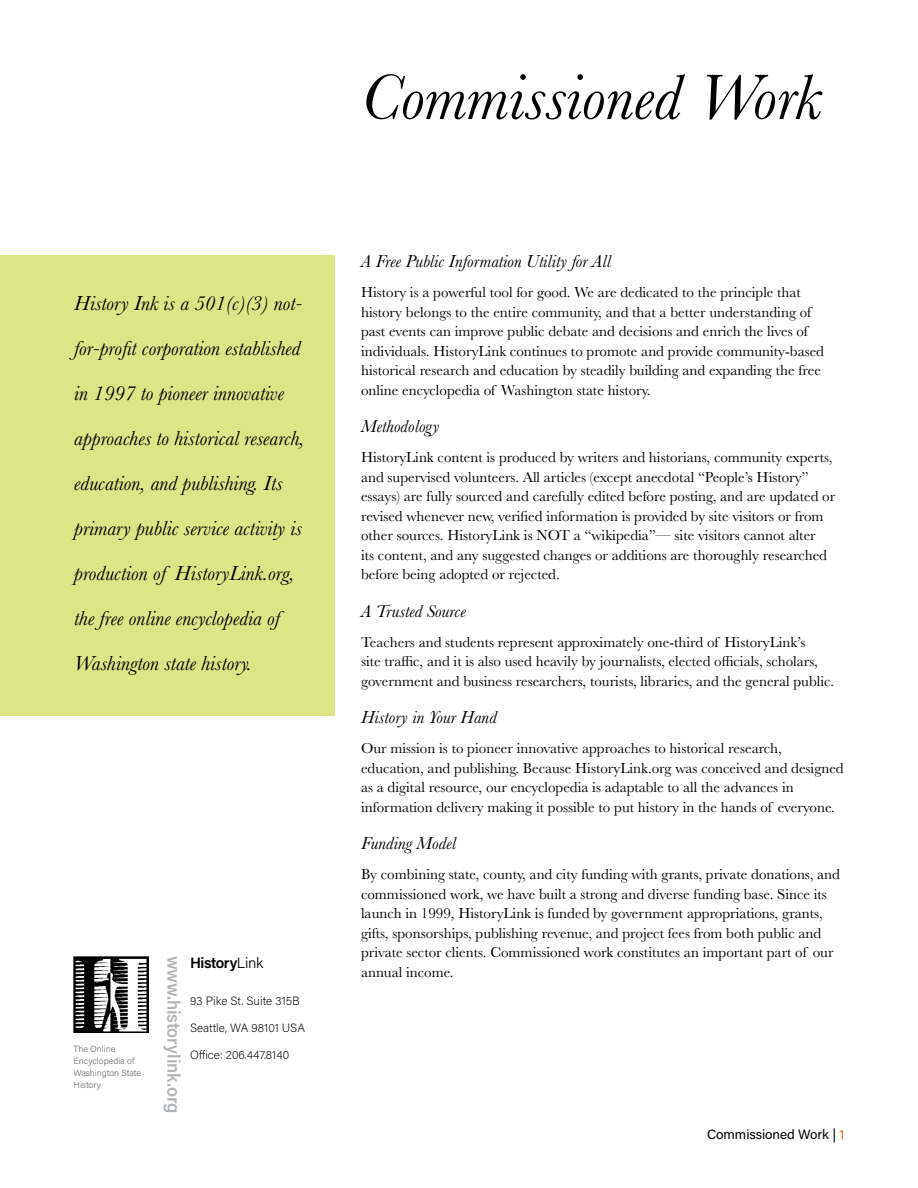
<style>
.page{position:relative;width:918px;height:1188px;background:#fff}
.page>*{position:absolute;margin:0;border:0;box-sizing:border-box;transform-origin:0 0}
.t1{font:italic 66px "Baskerville";color:#000}
.t2{font:italic 21px/45px "Baskerville";color:#000}
.t3{font:600 18.3px "Acumin Pro";letter-spacing:-.005em;color:#b1b4b6;scale:.95 1}
.t4{font:italic 18px "Baskerville";color:#000}
.t5{font:15px/19.5px "Baskerville";color:#000}
.t6{font:600 15px "Acumin Pro";letter-spacing:-.03em;color:#000}
.t7{font:13.5px "Acumin Pro";letter-spacing:-.005em;color:#000}
.t8{font:200 12px "Acumin Pro";color:#000}
.t9{font:300 9px/12px "Acumin Pro";letter-spacing:-.005em;color:#6d6e71}
.s1{font-weight:300}
.s2{color:#f26522}
</style>
<div class="page">
<div style="left:0;top:255px;width:334px;height:461px;background:#dce687"></div>
<img style="left:74px;top:956px;width:75px;height:77px">
<p class="t2" style="left:74px;top:281px;width:232px">History Ink is a 501(c)(3) not&shy;for-profit corporation established in 1997 to pioneer innovative approaches to historical research, education, and publishing. Its primary public service activity is production of HistoryLink.org, the free online encyclopedia of<br>Washington state history.</p>
<p class="t9" style="left:74px;top:1042px;width:69px">The Online<br>Encyclopedia of<br>Washington State<br>History</p>
<p class="t3" style="left:187px;top:956px;width:168px;rotate:90deg">www.historylink.org</p>
<p class="t6" style="left:190px;top:952px;width:75px">History<span class="s1">Link</span></p>
<p class="t8" style="left:190px;top:992px;width:111px">93 Pike St. Suite 315B</p>
<p class="t8" style="left:190px;top:1019px;width:117px">Seattle, WA 98101 USA</p>
<p class="t8" style="left:190px;top:1047px;width:101px">Office: 206.447.8140</p>
<h1 class="t1" style="left:361px;top:53px;width:462px">Commissioned Work</h1>
<p class="t4" style="left:361px;top:249px;width:252px">A Free Public Information Utility for All</p>
<p class="t5" style="left:361px;top:283px;width:465px">History is a powerful tool for good. We are dedicated to the principle that history belongs to the entire community, and that a better understanding of past events can improve public debate and decisions and enrich the lives of individuals. HistoryLink continues to promote and provide community-based historical research and education by steadily building and expanding the free online encyclopedia of Washington state history.</p>
<p class="t4" style="left:361px;top:414px;width:80px">Methodology</p>
<p class="t5" style="left:361px;top:448px;width:476px">HistoryLink content is produced by writers and historians, community experts, and supervised volunteers. All articles (except anecdotal “People’s History” essays) are fully sourced and carefully edited before posting, and are updated or revised whenever new, verified information is provided by site visitors or from other sources. HistoryLink is NOT a “wikipedia”— site visitors cannot alter<br>its content, and any suggested changes or additions are thoroughly researched before being adopted or rejected.</p>
<p class="t4" style="left:361px;top:599px;width:106px">A Trusted Source</p>
<p class="t5" style="left:361px;top:632px;width:475px">Teachers and students represent approximately one-third of HistoryLink’s<br>site traffic, and it is also used heavily by journalists, elected officials, scholars, government and business researchers, tourists, libraries, and the general public.</p>
<p class="t4" style="left:361px;top:705px;width:137px">History in Your Hand</p>
<p class="t5" style="left:361px;top:739px;width:484px">Our mission is to pioneer innovative approaches to historical research, education, and publishing. Because HistoryLink.org was conceived and designed as a digital resource, our encyclopedia is adaptable to all the advances in information delivery making it possible to put history in the hands of everyone.</p>
<p class="t4" style="left:361px;top:831px;width:97px">Funding Model</p>
<p class="t5" style="left:361px;top:865px;width:480px">By combining state, county, and city funding with grants, private donations, and commissioned work, we have built a strong and diverse funding base. Since its launch in 1999, HistoryLink is funded by government appropriations, grants, gifts, sponsorships, publishing revenue, and project fees from both public and private sector clients. Commissioned work constitutes an important part of our annual income.</p>
<p class="t7" style="left:707px;top:1125px;width:139px">Commissioned Work | <span class="s2">1</span></p>
</div>
